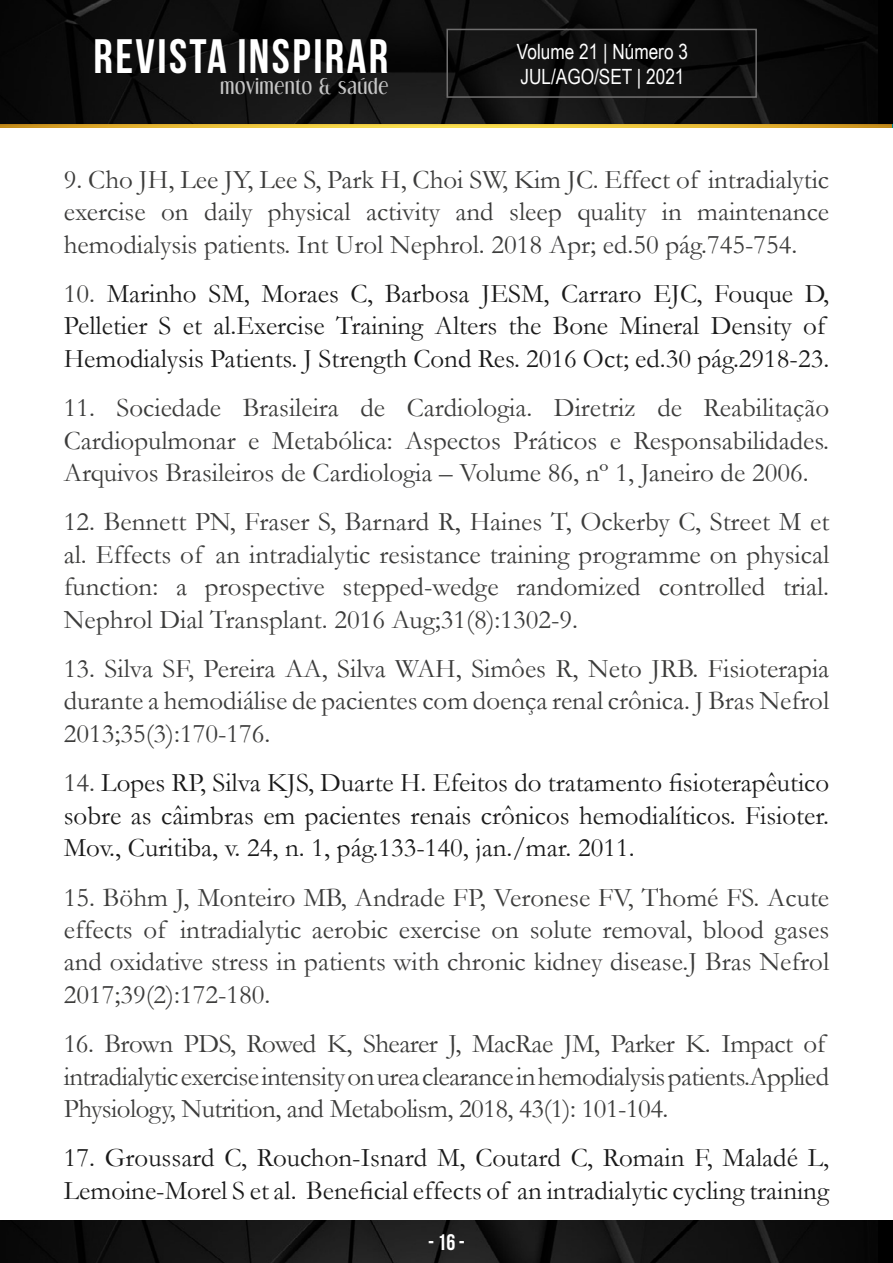
<style>
.page{position:relative;width:893px;height:1263px;background:#fff}
.page>*{position:absolute;margin:0;border:0;box-sizing:border-box;transform-origin:0 0}
.t1{font:700 48.3px "Bebas Neue";letter-spacing:.05em;color:#fff}
.t2{font:27px/32.4px "Garamond";color:#3c3c3b;text-align:justify}
.t3{font:27px/32.4px "Garamond";color:#1a1a1a}
.t4{font:27px/32.4px "Garamond";letter-spacing:-.02em;color:#3c3c3b}
.t5{font:700 22.5px "Bebas Neue";color:#fff}
.t6{font:21px/25.2px "Arial Narrow";color:#fff}
.t7{font:18.9px "Dream Orphans";letter-spacing:.05em;color:#c6c6c6}
.s1{color:#3c3c3b}
</style>
<div class="page">
<img style="left:0;top:124px;width:891px;height:4px">
<img style="left:0;top:0;width:878px;height:124px">
<div style="left:446px;top:29px;width:311px;height:69px;border:2px solid #706f6f"></div>
<img style="left:0;top:1220px;width:878px;height:43px">
<h1 class="t1" style="left:94px;top:29px;width:296px">REVISTA INSPIRAR</h1>
<p class="t7" style="left:220px;top:75px;width:169px">movimento &amp; saúde</p>
<p class="t6" style="left:517px;top:38px;width:173px">Volume 21 | Número 3<br>JUL/AGO/SET | 2021</p>
<p class="t2" style="left:64px;top:162px;width:767px">9. Cho JH, Lee JY, Lee S, Park H, Choi SW, Kim JC. Effect of intradialytic exercise on daily physical activity and sleep quality in maintenance hemodialysis patients. Int Urol Nephrol. 2018 Apr; ed.50 pág.745-754.</p>
<p class="t3" style="left:64px;top:277px;width:767px"><span class="s1">10.</span> Marinho SM, Moraes C, Barbosa JESM, Carraro EJC, Fouque D,<br>Pelletier S et al.Exercise Training Alters the Bone Mineral Density of<br>Hemodialysis Patients. J Strength Cond Res. 2016 Oct; ed.30 pág.2918-23.</p>
<p class="t2" style="left:64px;top:391px;width:767px">11. Sociedade Brasileira de Cardiologia. Diretriz de Reabilitação Cardiopulmonar e Metabólica: Aspectos Práticos e Responsabilidades.<br>Arquivos Brasileiros de Cardiologia – Volume 86, nº 1, Janeiro de 2006.</p>
<p class="t2" style="left:64px;top:505px;width:767px">12. Bennett PN, Fraser S, Barnard R, Haines T, Ockerby C, Street M et al. Effects of an intradialytic resistance training programme on physical function: a prospective stepped-wedge randomized controlled trial.<br>Nephrol Dial Transplant. 2016 Aug;31(8):1302-9.</p>
<p class="t2" style="left:64px;top:652px;width:767px">13. Silva SF, Pereira AA, Silva WAH, Simôes R, Neto JRB. Fisioterapia durante a hemodiálise de pacientes com doença renal crônica. J Bras Nefrol 2013;35(3):170-176.</p>
<p class="t3" style="left:64px;top:766px;width:767px;text-align:justify"><span class="s1">14.</span> Lopes RP, Silva KJS, Duarte H. Efeitos do tratamento fisioterapêutico sobre as câimbras em pacientes renais crônicos hemodialíticos. Fisioter.<br>Mov., Curitiba, v. 24, n. 1, pág.133-140, jan./mar. 2011.</p>
<p class="t2" style="left:64px;top:880px;width:767px">15. Böhm J, Monteiro MB, Andrade FP, Veronese FV, Thomé FS. Acute effects of intradialytic aerobic exercise on solute removal, blood gases and oxidative stress in patients with chronic kidney disease.J Bras Nefrol 2017;39(2):172-180.</p>
<p class="t4" style="left:64px;top:1027px;width:767px">16. Brown PDS, Rowed K, Shearer J, MacRae JM, Parker K. Impact of intradialytic exercise intensity on urea clearance in hemodialysis patients.Applied<br>Physiology, Nutrition, and Metabolism, 2018, 43(1): 101-104.</p>
<p class="t3" style="left:64px;top:1141px;width:767px">17. Groussard C, Rouchon-Isnard M, Coutard C, Romain F, Maladé L,<br>Lemoine-Morel S et al. Beneficial effects of an intradialytic cycling training</p>
<p class="t5" style="left:428px;top:1230px;width:38px">- 16 -</p>
</div>
